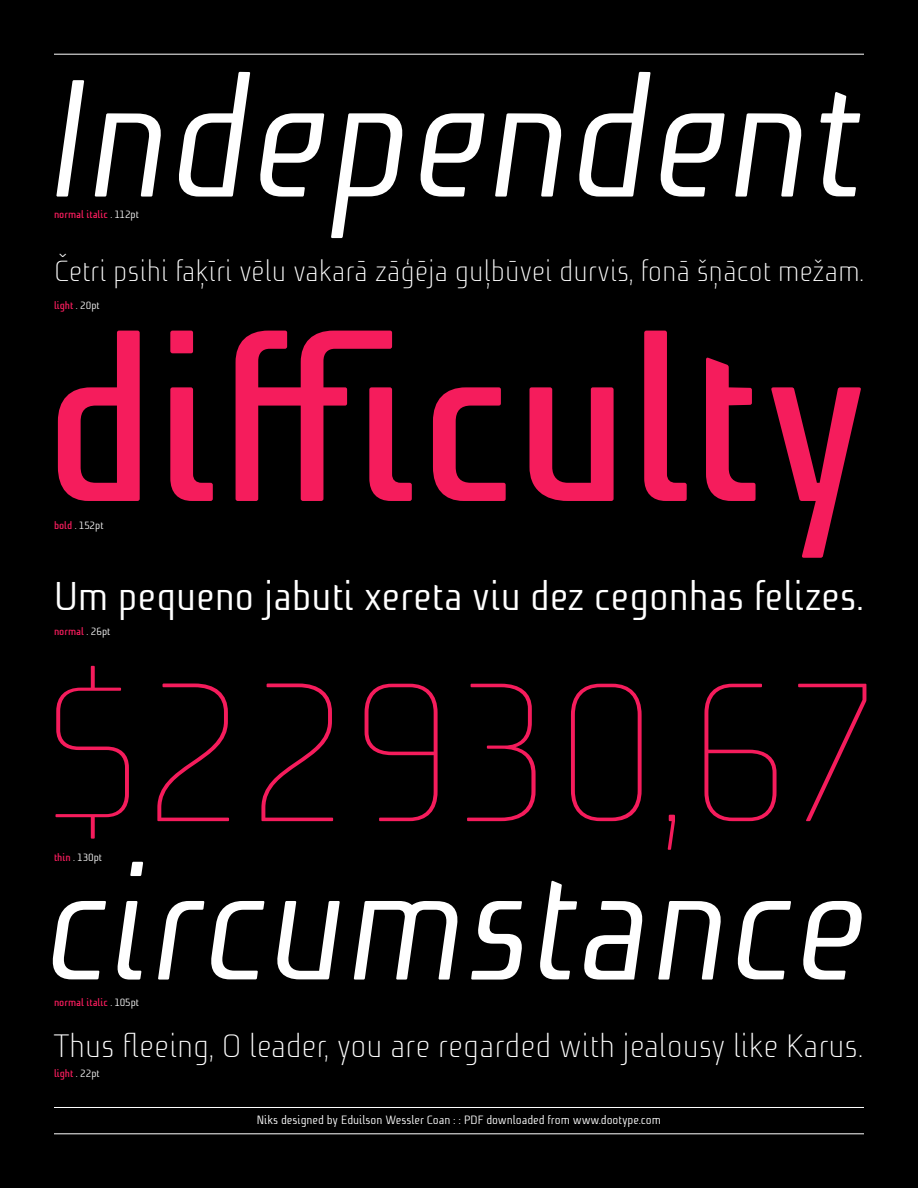
<style>
.page{position:relative;width:918px;height:1188px;background:#000}
.page>*{position:absolute;margin:0;border:0;box-sizing:border-box;transform-origin:0 0}
.t1{font:700 227.25px "Niks";color:#f51c5c}
.t2{font:100 196.35px "Niks";letter-spacing:-.02em;color:#f51c5c}
.t3{font:italic 166.05px "Niks";letter-spacing:-.005em;color:#fff}
.t4{font:italic 156.9px "Niks";color:#fff}
.t5{font:40.05px "Niks";color:#fff}
.t6{font:300 32.25px "Niks";color:#fff}
.t7{font:300 28.95px "Niks";color:#fff}
.t8{font:12px "Niks";color:#fff}
.t9{font:700 10.5px "Niks";color:#f51c5c}
.t10{font:10.5px "Niks";color:#fff}
.s1{font-weight:400;color:#fff}
.s2{font-weight:700;color:#f51c5c}
</style>
<div class="page">
<hr style="left:54px;top:1107px;width:810px;height:1px;background:#fff">
<hr style="left:54px;top:54px;width:810px;height:1px;background:#fff">
<hr style="left:54px;top:1134px;width:810px;height:1px;background:#fff">
<p class="t3" style="left:49px;top:29px;width:817px">Independent</p>
<p class="t9" style="left:54px;top:208px;width:86px">normal italic <span class="s1">. 112pt</span></p>
<p class="t7" style="left:54px;top:252px;width:812px">Četri psihi faķīri vēlu vakarā zāģēja guļbūvei durvis, fonā šņācot mežam.</p>
<p class="t9" style="left:54px;top:299px;width:47px">light <span class="s1">. 20pt</span></p>
<p class="t1" style="left:44px;top:268px;width:829px">difficulty</p>
<p class="t10" style="left:54px;top:519px;width:51px"><span class="s2">bold</span> . 152pt</p>
<p class="t5" style="left:54px;top:570px;width:811px">Um pequeno jabuti xereta viu dez cegonhas felizes.</p>
<p class="t9" style="left:54px;top:624px;width:58px">normal <span class="s1">. 26pt</span></p>
<p class="t2" style="left:40px;top:627px;width:838px">$22930,67</p>
<p class="t10" style="left:54px;top:850px;width:50px"><span class="s2">thin</span> . 130pt</p>
<p class="t4" style="left:44px;top:821px;width:826px">circumstance</p>
<p class="t9" style="left:54px;top:996px;width:87px">normal italic <span class="s1">. 105pt</span></p>
<p class="t6" style="left:53px;top:1024px;width:812px">Thus fleeing, O leader, you are regarded with jealousy like Karus.</p>
<p class="t9" style="left:54px;top:1067px;width:47px">light <span class="s1">. 22pt</span></p>
<p class="t8" style="left:257px;top:1112px;width:406px">Niks designed by Eduilson Wessler Coan : : PDF downloaded from www.dootype.com</p>
</div>
